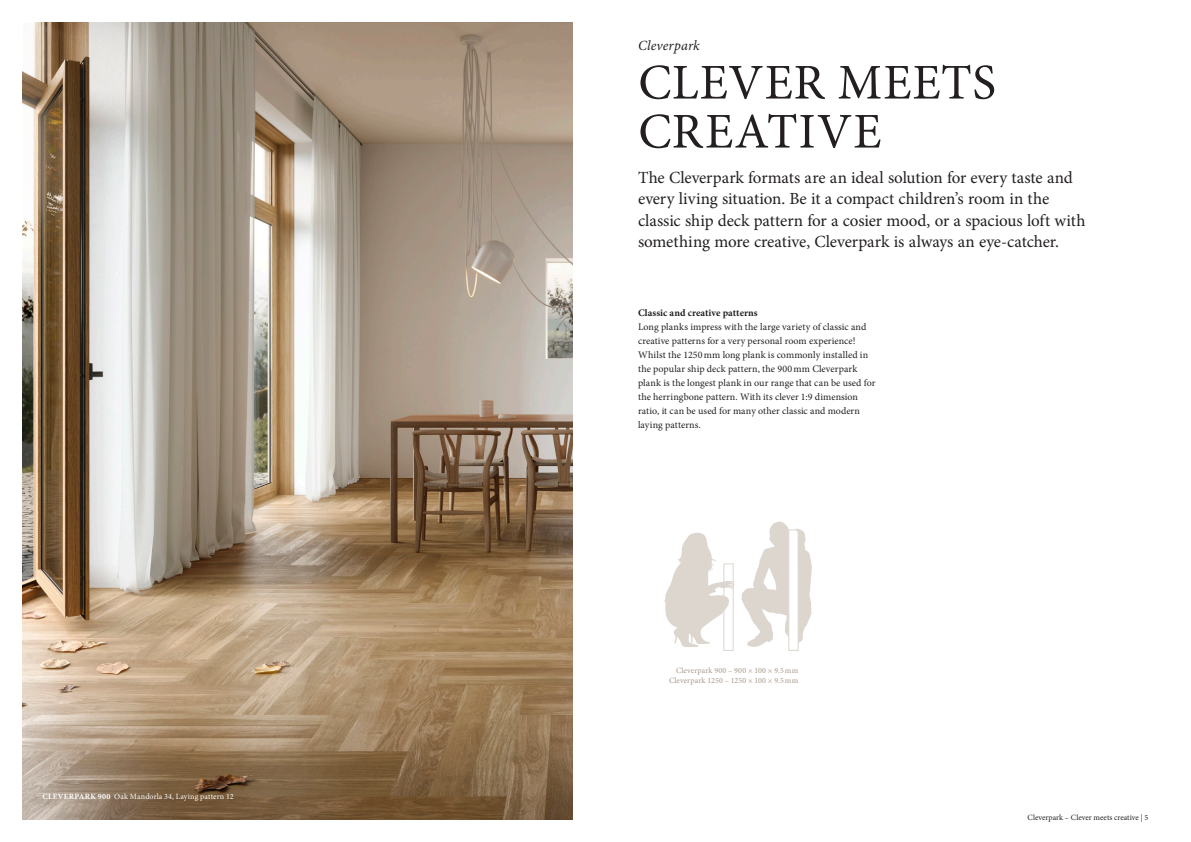
<style>
.page{position:relative;width:1191px;height:842px;background:#fff}
.page>*{position:absolute;margin:0;border:0;box-sizing:border-box;transform-origin:0 0}
.t1{font:50px/49px "Minion Pro";letter-spacing:.015em;color:#231f20}
.t2{font:17px/21.5px "Minion Pro";letter-spacing:-.005em;color:#231f20}
.t3{font:italic 14px "Minion Pro";letter-spacing:.005em;color:#231f20}
.t4{font:10px/14px "Minion Pro";letter-spacing:.005em;color:#231f20}
.t5{font:700 10px "Minion Pro";letter-spacing:.005em;color:#231f20}
.t6{font:8px/10px "Minion Pro";letter-spacing:.015em;color:#a79989;text-align:right}
.t7{font:8px "Minion Pro";letter-spacing:.01em;color:#fff}
.t8{font:8px "Minion Pro";color:#231f20}
.s1{font-weight:700}
</style>
<div class="page">
<img style="left:23px;top:23px;width:550px;height:797px">
<svg style="left:23px;top:23px;width:277px;height:328px;background:#a89c8d"></svg>
<div style="left:723px;top:563px;width:10px;height:88px;background:#fff;border:1px solid #dcd6cf"></div>
<svg style="left:664px;top:532px;width:71px;height:115px"></svg>
<div style="left:788px;top:529px;width:10px;height:122px;background:#fff;border:1px solid #dcd6cf"></div>
<svg style="left:741px;top:521px;width:71px;height:126px"></svg>
<p class="t7" style="left:43px;top:791px;width:193px"><span class="s1">CLEVERPARK 900</span> Oak Mandorla 34, Laying pattern 12</p>
<h3 class="t3" style="left:638px;top:35px;width:63px">Cleverpark</h3>
<h1 class="t1" style="left:638px;top:58px;width:359px">CLEVER MEETS<br>CREATIVE</h1>
<p class="t2" style="left:638px;top:166px;width:449px">The Cleverpark formats are an ideal solution for every taste and every living situation. Be it a compact children’s room in the classic ship deck pattern for a cosier mood, or a spacious loft with something more creative, Cleverpark is always an eye-catcher.</p>
<p class="t5" style="left:638px;top:305px;width:121px">Classic and creative patterns</p>
<p class="t4" style="left:638px;top:319px;width:239px">Long planks impress with the large variety of classic and creative patterns for a very personal room experience!<br>Whilst the 1250mm long plank is commonly installed in the popular ship deck pattern, the 900mm Cleverpark plank is the longest plank in our range that can be used for the herringbone pattern. With its clever 1:9 dimension ratio, it can be used for many other classic and modern laying patterns.</p>
<p class="t6" style="left:669px;top:665px;width:131px">Cleverpark 900 – 900 × 100 × 9.5mm<br>Cleverpark 1250 – 1250 × 100 × 9.5mm</p>
<p class="t8" style="left:1027px;top:812px;width:122px">Cleverpark – Clever meets creative | 5</p>
</div>
